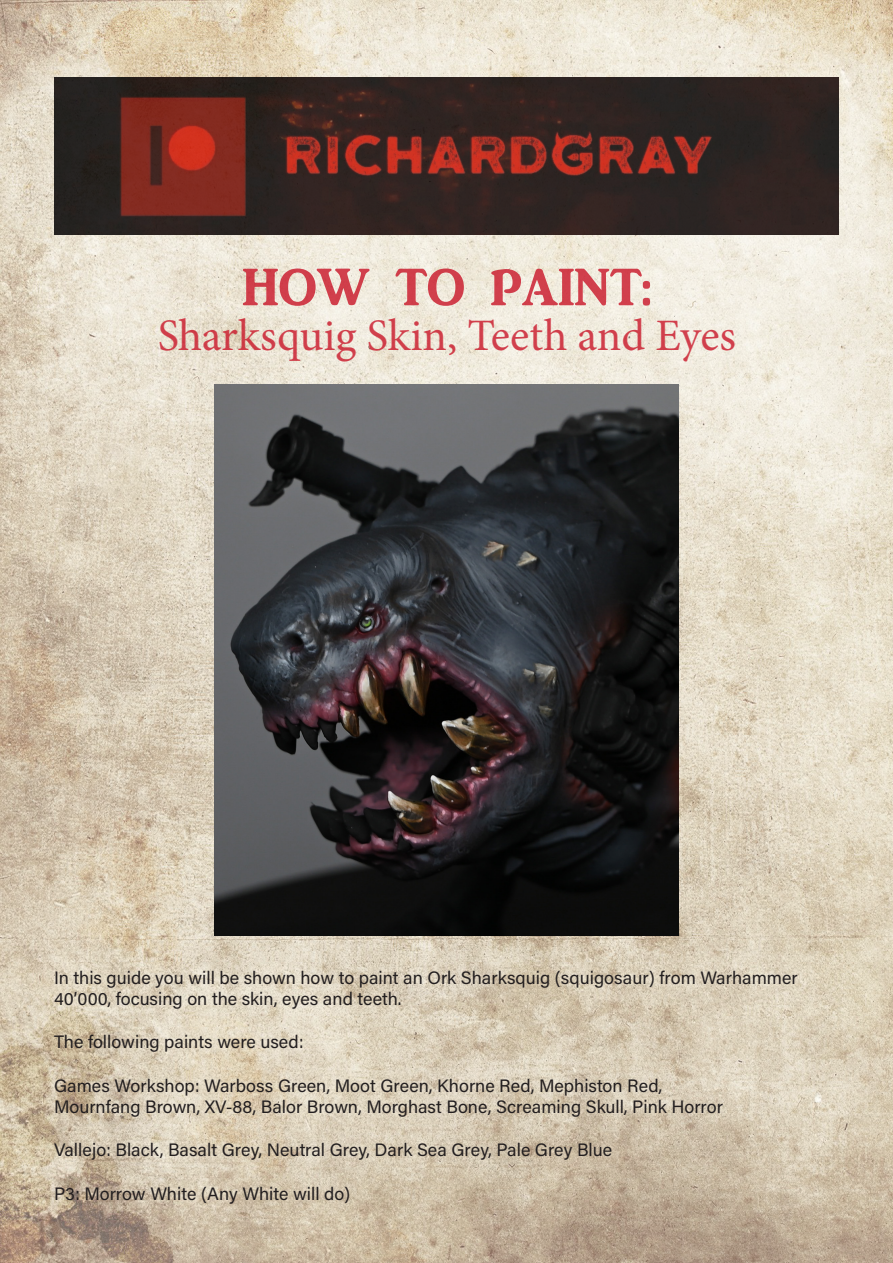
<style>
.page{position:relative;width:893px;height:1263px;background:#fff}
.page>*{position:absolute;margin:0;border:0;box-sizing:border-box;transform-origin:0 0}
.t1{font:54px "ARJULIAN";color:#c91427}
.t2{font:45px "Minion Pro";letter-spacing:-.005em;color:#c91427}
.t3{font:18px/21.6px "Acumin Variable Concept";color:#231f20}
</style>
<div class="page">
<img style="left:0;top:0;width:893px;height:1263px">
<img style="left:54px;top:78px;width:785px;height:157px">
<img style="left:214px;top:385px;width:465px;height:550px">
<h1 class="t1" style="left:242px;top:258px;width:411px">HOW TO PAINT:</h1>
<h2 class="t2" style="left:157px;top:306px;width:580px">Sharksquig Skin, Teeth and Eyes</h2>
<p class="t3" style="left:54px;top:966px;width:745px">In this guide you will be shown how to paint an Ork Sharksquig (squigosaur) from Warhammer<br>40’000, focusing on the skin, eyes and teeth.</p>
<p class="t3" style="left:54px;top:1031px;width:251px">The following paints were used:</p>
<p class="t3" style="left:54px;top:1074px;width:610px">Games Workshop: Warboss Green, Moot Green, Khorne Red, Mephiston Red,</p>
<p class="t3" style="left:54px;top:1095px;width:671px">Mournfang Brown, XV-88, Balor Brown, Morghast Bone, Screaming Skull, Pink Horror</p>
<p class="t3" style="left:54px;top:1139px;width:560px">Vallejo: Black, Basalt Grey, Neutral Grey, Dark Sea Grey, Pale Grey Blue</p>
<p class="t3" style="left:54px;top:1182px;width:298px">P3: Morrow White (Any White will do)</p>
</div>
